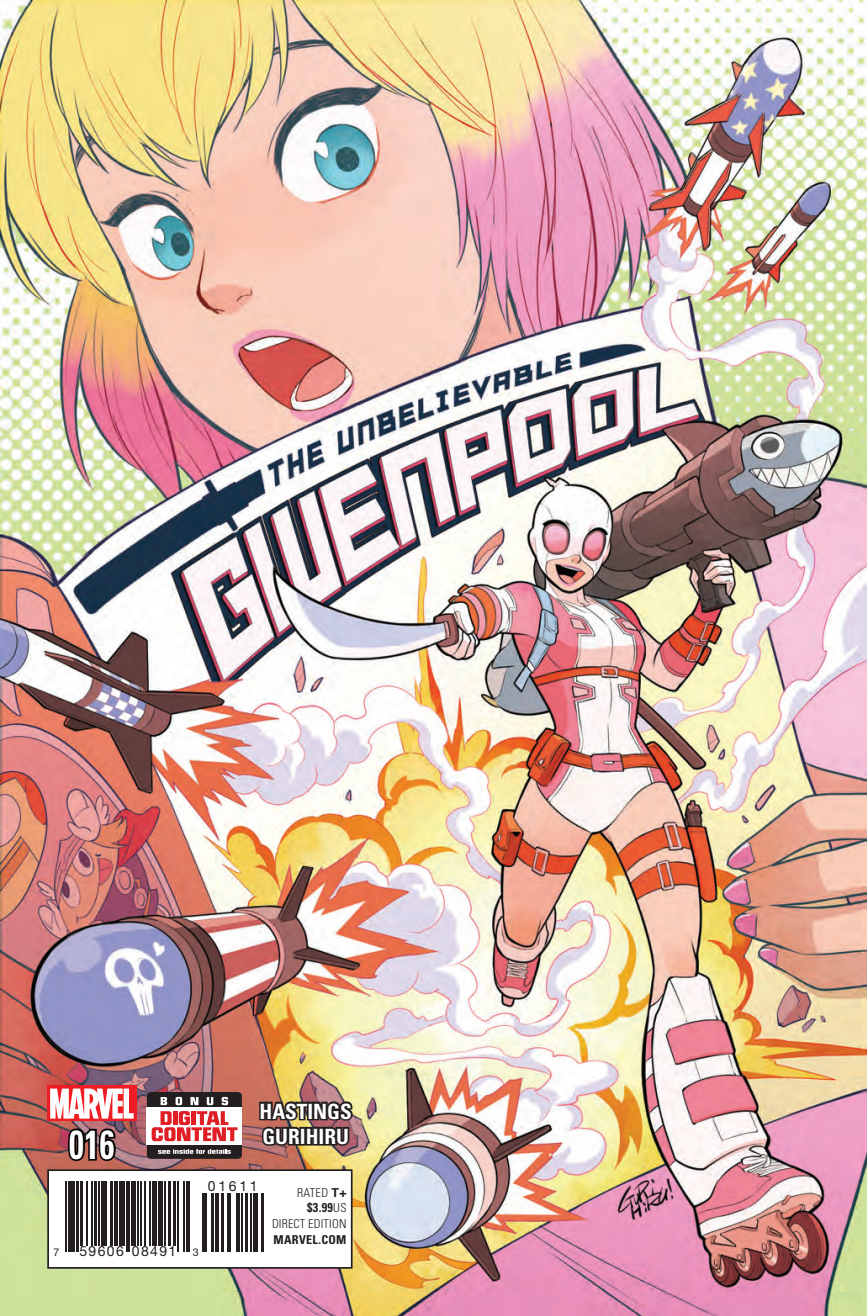
<style>
.page{position:relative;width:867px;height:1316px;background:#fff}
.page>*{position:absolute;margin:0;border:0;box-sizing:border-box;transform-origin:0 0}
.t1{font:700 condensed 40.43px "Univers LT Std";color:#fff;scale:.82 1}
.t2{font:700 condensed 21px/25.2px "Univers LT Std";color:#fff}
.t3{font:14px "Helvetica Neue";letter-spacing:.1em;color:#231f20}
.t4{font:700 condensed 12.78px "Univers LT Std";color:#231f20;scale:.95 1}
.t5{font:300 condensed 12.25px "Univers LT Std";letter-spacing:.01em;color:#231f20}
.t6{font:700 condensed 12.25px "Univers LT Std";letter-spacing:.025em;color:#231f20}
.t7{font:10.67px "Helvetica Neue";color:#231f20}
.s1{font-size:10.67px}
.s2{font-weight:700;font-stretch:normal}
.s3{font-weight:300;font-size:12.25px}
</style>
<div class="page">
<img style="left:0;top:0;width:866px;height:1315px">
<img style="left:257px;top:1073px;width:97px;height:74px">
<div style="left:47px;top:1085px;width:89px;height:36px;background:linear-gradient(to right,#ee1d23,#ee1d23)"></div>
<svg style="left:50px;top:1088px;width:84px;height:30px"></svg>
<svg style="left:66px;top:1126px;width:51px;height:36px;background:#482a2a"></svg>
<div style="left:48px;top:1169px;width:303px;height:98px;background:#fff"></div>
<div style="left:47px;top:1169px;width:305px;height:99px;border:2px solid #231f20"></div>
<hr style="left:65px;top:1180px;width:2px;height:71px;background:#231f20">
<hr style="left:68px;top:1180px;width:2px;height:71px;background:#231f20">
<hr style="left:71px;top:1180px;width:4px;height:71px;background:#231f20">
<hr style="left:76px;top:1180px;width:3px;height:71px;background:#231f20">
<hr style="left:80px;top:1180px;width:3px;height:64px;background:#231f20">
<hr style="left:86px;top:1180px;width:2px;height:64px;background:#231f20">
<hr style="left:92px;top:1180px;width:1px;height:64px;background:#231f20">
<hr style="left:94px;top:1180px;width:3px;height:64px;background:#231f20">
<hr style="left:98px;top:1180px;width:2px;height:64px;background:#231f20">
<div style="left:101px;top:1180px;width:5px;height:64px;background:#231f20"></div>
<hr style="left:110px;top:1180px;width:3px;height:64px;background:#231f20">
<hr style="left:114px;top:1180px;width:1px;height:64px;background:#231f20">
<hr style="left:117px;top:1180px;width:1px;height:64px;background:#231f20">
<div style="left:119px;top:1180px;width:6px;height:64px;background:#231f20"></div>
<hr style="left:126px;top:1180px;width:1px;height:71px;background:#231f20">
<hr style="left:128px;top:1180px;width:2px;height:71px;background:#231f20">
<hr style="left:131px;top:1180px;width:4px;height:64px;background:#231f20">
<hr style="left:137px;top:1180px;width:2px;height:64px;background:#231f20">
<hr style="left:140px;top:1180px;width:2px;height:64px;background:#231f20">
<hr style="left:144px;top:1180px;width:1px;height:64px;background:#231f20">
<hr style="left:149px;top:1180px;width:2px;height:64px;background:#231f20">
<hr style="left:152px;top:1180px;width:4px;height:64px;background:#231f20">
<div style="left:158px;top:1180px;width:5px;height:64px;background:#231f20"></div>
<hr style="left:164px;top:1180px;width:1px;height:64px;background:#231f20">
<hr style="left:168px;top:1180px;width:3px;height:64px;background:#231f20">
<hr style="left:173px;top:1180px;width:3px;height:64px;background:#231f20">
<hr style="left:177px;top:1180px;width:1px;height:71px;background:#231f20">
<hr style="left:183px;top:1180px;width:2px;height:71px;background:#231f20">
<hr style="left:186px;top:1180px;width:1px;height:71px;background:#231f20">
<hr style="left:189px;top:1180px;width:1px;height:71px;background:#231f20">
<hr style="left:202px;top:1192px;width:1px;height:59px;background:#231f20">
<hr style="left:204px;top:1192px;width:3px;height:59px;background:#231f20">
<hr style="left:211px;top:1192px;width:3px;height:59px;background:#231f20">
<hr style="left:215px;top:1192px;width:1px;height:59px;background:#231f20">
<hr style="left:217px;top:1192px;width:2px;height:59px;background:#231f20">
<hr style="left:221px;top:1192px;width:3px;height:59px;background:#231f20">
<hr style="left:227px;top:1192px;width:1px;height:59px;background:#231f20">
<hr style="left:229px;top:1192px;width:2px;height:59px;background:#231f20">
<hr style="left:236px;top:1192px;width:1px;height:59px;background:#231f20">
<hr style="left:238px;top:1192px;width:2px;height:59px;background:#231f20">
<hr style="left:241px;top:1192px;width:1px;height:59px;background:#231f20">
<hr style="left:245px;top:1192px;width:3px;height:59px;background:#231f20">
<hr style="left:250px;top:1192px;width:2px;height:59px;background:#231f20">
<hr style="left:253px;top:1192px;width:1px;height:59px;background:#231f20">
<hr style="left:255px;top:1192px;width:3px;height:59px;background:#231f20">
<hr style="left:261px;top:1192px;width:2px;height:59px;background:#231f20">
<svg style="left:147px;top:1091px;width:95px;height:67px"></svg>
<h1 class="t1" style="left:69px;top:1119px;width:57px">016</h1>
<p class="t7" style="left:54px;top:1244px;width:7px">7</p>
<p class="t3" style="left:79px;top:1241px;width:121px">59606 08491 <span class="s1">3</span></p>
<h2 class="t2" style="left:259px;top:1098px;width:94px">HASTINGS<br>GURIHIRU</h2>
<p class="t3" style="left:208px;top:1175px;width:51px">01611</p>
<p class="t5" style="left:297px;top:1184px;width:51px">RATED <span class="s2">T+</span></p>
<p class="t4" style="left:307px;top:1199px;width:43px">$3.99<span class="s3">US</span></p>
<p class="t5" style="left:272px;top:1215px;width:76px">DIRECT EDITION</p>
<p class="t6" style="left:273px;top:1231px;width:74px">MARVEL.COM</p>
</div>
